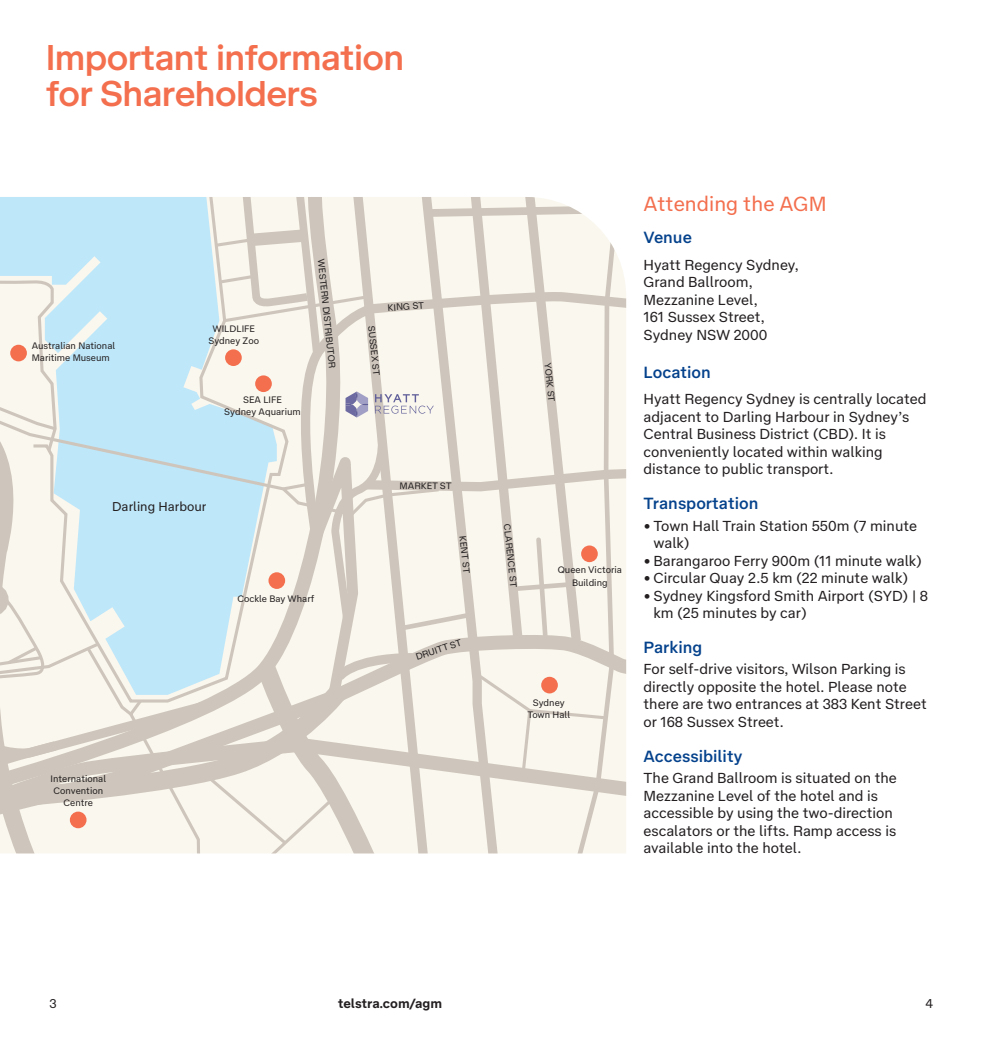
<style>
.page{position:relative;width:983px;height:1042px;background:#fff}
.page>*{position:absolute;margin:0;border:0;box-sizing:border-box;transform-origin:0 0}
.t1{font:500 36.75px/36.8px "Telstra Display";color:#f36f4e}
.t2{font:21px "Telstra Text";color:#f36f4e}
.t3{font:500 16.62px "Telstra Text";color:#05428c}
.t4{font:14.88px/17.5px "Telstra Text";color:#231f20}
.t5{font:13.12px "Telstra Text";color:#231f20}
.t6{font:700 13.12px "Telstra Text";color:#231f20}
.t7{font:9.62px/12.2px "Telstra Text";color:#231f20;text-align:center}
</style>
<div class="page">
<svg style="left:0;top:197px;width:626px;height:656px;background:#e4e9e5"></svg>
<h2 class="t1" style="left:46px;top:37px;width:359px">Important information for Shareholders</h2>
<p class="t7" style="left:32px;top:339px;width:85px;text-align:left">Australian National<br>Maritime Museum</p>
<p class="t7" style="left:208px;top:322px;width:52px">WILDLIFE<br>Sydney Zoo</p>
<p class="t7" style="left:224px;top:393px;width:78px">SEA LIFE<br>Sydney Aquarium</p>
<p class="t7" style="left:327px;top:258px;width:111px;rotate:84deg">WESTERN DISTRIBUTOR</p>
<p class="t5" style="left:112px;top:497px;width:96px">Darling Harbour</p>
<p class="t7" style="left:237px;top:591px;width:78px">Cockle Bay Wharf</p>
<p class="t7" style="left:378px;top:325px;width:51px;rotate:84deg">SUSSEX ST</p>
<p class="t7" style="left:387px;top:301px;width:38px;rotate:-4deg">KING ST</p>
<p class="t7" style="left:400px;top:479px;width:53px;rotate:1deg">MARKET ST</p>
<p class="t7" style="left:469px;top:535px;width:39px;rotate:84deg">KENT ST</p>
<p class="t7" style="left:414px;top:650px;width:49px;rotate:-18deg">DRUITT ST</p>
<p class="t7" style="left:50px;top:771px;width:57px">International<br>Convention<br>Centre</p>
<p class="t7" style="left:554px;top:362px;width:41px;rotate:84deg">YORK ST</p>
<p class="t7" style="left:513px;top:523px;width:65px;rotate:84deg">CLARENCE ST</p>
<p class="t7" style="left:557px;top:563px;width:66px">Queen Victoria<br>Building</p>
<p class="t7" style="left:527px;top:696px;width:44px">Sydney<br>Town Hall</p>
<h3 class="t2" style="left:643px;top:188px;width:185px">Attending the AGM</h3>
<h4 class="t3" style="left:643px;top:225px;width:50px">Venue</h4>
<p class="t4" style="left:643px;top:255px;width:156px">Hyatt Regency Sydney,<br>Grand Ballroom,<br>Mezzanine Level,<br>161 Sussex Street,<br>Sydney NSW 2000</p>
<h4 class="t3" style="left:643px;top:360px;width:69px">Location</h4>
<p class="t4" style="left:643px;top:389px;width:284px">Hyatt Regency Sydney is centrally located adjacent to Darling Harbour in Sydney’s Central Business District (CBD). It is conveniently located within walking distance to public transport.</p>
<h4 class="t3" style="left:643px;top:491px;width:116px">Transportation</h4>
<p class="t4" style="left:653px;top:516px;width:265px;text-indent:-10px">• Town Hall Train Station 550m (7 minute walk)</p>
<p class="t4" style="left:643px;top:551px;width:280px">• Barangaroo Ferry 900m (11 minute walk)</p>
<p class="t4" style="left:643px;top:568px;width:266px">• Circular Quay 2.5 km (22 minute walk)</p>
<p class="t4" style="left:653px;top:586px;width:276px;text-indent:-10px">• Sydney Kingsford Smith Airport (SYD) | 8 km (25 minutes by car)</p>
<h4 class="t3" style="left:643px;top:635px;width:60px">Parking</h4>
<p class="t4" style="left:643px;top:659px;width:285px">For self-drive visitors, Wilson Parking is directly opposite the hotel. Please note there are two entrances at 383 Kent Street or 168 Sussex Street.</p>
<h4 class="t3" style="left:643px;top:743px;width:100px">Accessibility</h4>
<p class="t4" style="left:643px;top:768px;width:255px">The Grand Ballroom is situated on the Mezzanine Level of the hotel and is accessible by using the two-direction escalators or the lifts. Ramp access is available into the hotel.</p>
<p class="t5" style="left:50px;top:993px;width:9px">3</p>
<p class="t6" style="left:338px;top:993px;width:106px">telstra.com/agm</p>
<p class="t5" style="left:925px;top:993px;width:9px">4</p>
</div>
